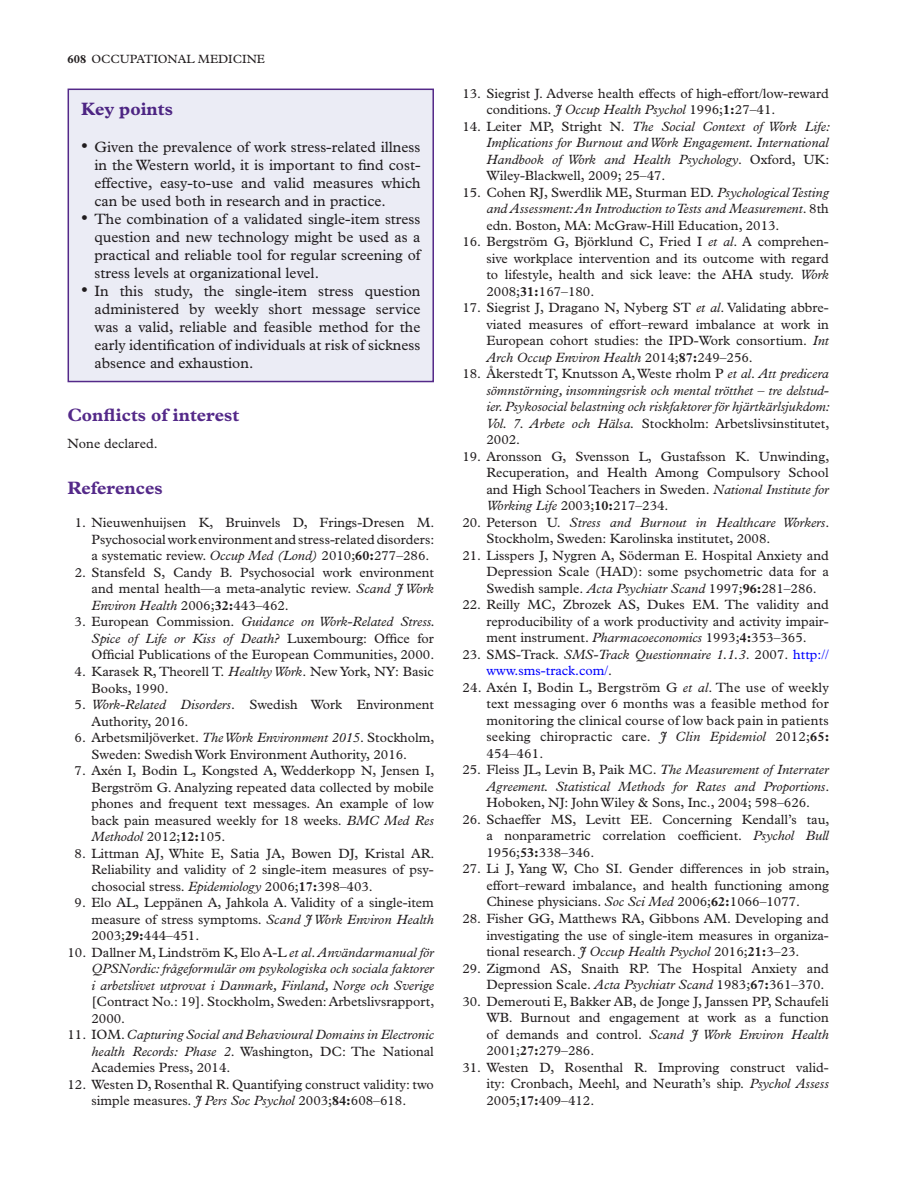
<style>
.page{position:relative;width:919px;height:1187px;background:#fff}
.page>*{position:absolute;margin:0;border:0;box-sizing:border-box;transform-origin:0 0}
.t1{font:700 18px "Plantin Std";color:#542989}
.t2{font:15px/18px "Plantin Std";color:#231f20;text-align:justify}
.t3{font:13.5px/16.5px "Plantin Std";color:#231f20;text-align:justify}
.t4{font:italic 13.5px/16.5px "Plantin Std";color:#231f20;text-align:justify}
.t5{font:12px "Plantin Std";color:#231f20}
.s1{font-weight:700}
.s2{font-size:19.5px}
.s3{font-style:italic}
.s4{font-style:normal}
.s5{font-style:normal;color:#00f}
</style>
<div class="page">
<div style="left:68px;top:88px;width:366px;height:294px;background:#ebecf5;border:2px solid #542989"></div>
<p class="t5" style="left:68px;top:52px;width:199px"><span class="s1">608</span> OCCUPATIONAL MEDICINE</p>
<h1 class="t1" style="left:81px;top:98px;width:93px">Key points</h1>
<p class="t2" style="left:94px;top:138px;width:327px;text-indent:-14px"><span class="s2">•</span> Given the prevalence of work stress-related illness in the Western world, it is important to find cost&shy;effective, easy-to-use and valid measures which can be used both in research and in practice.</p>
<p class="t2" style="left:94px;top:210px;width:327px;text-indent:-14px"><span class="s2">•</span> The combination of a validated single-item stress question and new technology might be used as a practical and reliable tool for regular screening of stress levels at organizational level.</p>
<p class="t2" style="left:94px;top:282px;width:327px;text-indent:-14px"><span class="s2">•</span> In this study, the single-item stress question administered by weekly short message service was a valid, reliable and feasible method for the early identification of individuals at risk of sickness absence and exhaustion.</p>
<h1 class="t1" style="left:68px;top:404px;width:173px">Conflicts of interest</h1>
<p class="t3" style="left:68px;top:435px;width:92px">None declared.</p>
<h1 class="t1" style="left:68px;top:477px;width:97px">References</h1>
<p class="t3" style="left:91px;top:514px;width:344px;text-indent:-17px">1. Nieuwenhuijsen K, Bruinvels D, Frings-Dresen M.<br>Psychosocial work environment and stress-related disorders: a systematic review. <span class="s3">Occup Med (Lond)</span> 2010;<span class="s1">60:</span>277–286.</p>
<p class="t3" style="left:91px;top:564px;width:344px;text-indent:-17px">2. Stansfeld S, Candy B. Psychosocial work environment and mental health—a meta-analytic review. <span class="s3">Scand J Work Environ Health</span> 2006;<span class="s1">32:</span>443–462.</p>
<p class="t3" style="left:91px;top:613px;width:345px;text-indent:-17px">3. European Commission. <span class="s3">Guidance on Work-Related Stress.<br>Spice of Life or Kiss of Death?</span> Luxembourg: Office for Official Publications of the European Communities, 2000.</p>
<p class="t3" style="left:91px;top:663px;width:344px;text-indent:-17px">4. Karasek R, Theorell T. <span class="s3">Healthy Work</span>. New York, NY: Basic<br>Books, 1990.</p>
<p class="t3" style="left:91px;top:696px;width:344px;text-indent:-17px">5. <span class="s3">Work-Related Disorders</span>. Swedish Work Environment<br>Authority, 2016.</p>
<p class="t3" style="left:91px;top:729px;width:344px;text-indent:-17px">6. Arbetsmiljöverket. <span class="s3">The Work Environment 2015</span>. Stockholm,<br>Sweden: Swedish Work Environment Authority, 2016.</p>
<p class="t3" style="left:91px;top:762px;width:344px;text-indent:-17px">7. Axén I, Bodin L, Kongsted A, Wedderkopp N, Jensen I, Bergström G. Analyzing repeated data collected by mobile phones and frequent text messages. An example of low back pain measured weekly for 18 weeks. <span class="s3">BMC Med Res Methodol</span> 2012;<span class="s1">12:</span>105.</p>
<p class="t3" style="left:91px;top:844px;width:344px;text-indent:-17px">8. Littman AJ, White E, Satia JA, Bowen DJ, Kristal AR.<br>Reliability and validity of 2 single-item measures of psy&shy;chosocial stress. <span class="s3">Epidemiology</span> 2006;<span class="s1">17:</span>398–403.</p>
<p class="t3" style="left:91px;top:894px;width:344px;text-indent:-17px">9. Elo AL, Leppänen A, Jahkola A. Validity of a single-item measure of stress symptoms. <span class="s3">Scand J Work Environ Health </span>2003;<span class="s1">29:</span>444–451.</p>
<p class="t4" style="left:91px;top:943px;width:344px;text-indent:-24px"><span class="s4">10. Dallner M, Lindström K, Elo A-L</span> et al<span class="s4">.</span> Användarmanual för QPSNordic: frågeformulär om psykologiska och sociala faktorer i arbetslivet utprovat i Danmark, Finland, Norge och Sverige</p>
<p class="t3" style="left:91px;top:993px;width:344px">[Contract No.: 19]. Stockholm, Sweden: Arbetslivsrapport,<br>2000.</p>
<p class="t4" style="left:91px;top:1026px;width:344px;text-indent:-24px"><span class="s4">11. IOM.</span> Capturing Social and Behavioural Domains in Electronic health Records: Phase 2<span class="s4">. Washington, DC: The National Academies Press, 2014.</span></p>
<p class="t3" style="left:67px;top:1075px;width:368px;text-align:center">12. Westen D, Rosenthal R. Quantifying construct validity: two simple measures. <span class="s3">J Pers Soc Psychol</span> 2003;<span class="s1">84:</span>608–618.</p>
<p class="t3" style="left:486px;top:85px;width:344px;text-indent:-24px">13. Siegrist J. Adverse health effects of high-effort/low-reward conditions. <span class="s3">J Occup Health Psychol</span> 1996;<span class="s1">1:</span>27–41.</p>
<p class="t4" style="left:486px;top:118px;width:345px;text-indent:-24px"><span class="s4">14. Leiter MP, Stright N.</span> The Social Context of Work Life:<br>Implications for Burnout and Work Engagement. International Handbook of Work and Health Psychology<span class="s4">. Oxford, UK:<br>Wiley-Blackwell, 2009; 25–47.</span></p>
<p class="t3" style="left:486px;top:184px;width:344px;text-indent:-24px">15. Cohen RJ, Swerdlik ME, Sturman ED. <span class="s3">Psychological Testing and Assessment: An Introduction to Tests and Measurement</span>. 8th edn. Boston, MA: McGraw-Hill Education, 2013.</p>
<p class="t3" style="left:486px;top:233px;width:344px;text-indent:-24px">16. Bergström G, Björklund C, Fried I <span class="s3">et al</span>. A comprehen&shy;sive workplace intervention and its outcome with regard to lifestyle, health and sick leave: the AHA study. <span class="s3">Work </span>2008;<span class="s1">31:</span>167–180.</p>
<p class="t3" style="left:486px;top:299px;width:344px;text-indent:-24px">17. Siegrist J, Dragano N, Nyberg ST <span class="s3">et al</span>. Validating abbre&shy;viated measures of effort–reward imbalance at work in European cohort studies: the IPD-Work consortium. <span class="s3">Int Arch Occup Environ Health</span> 2014;<span class="s1">87:</span>249–256.</p>
<p class="t4" style="left:486px;top:365px;width:345px;text-indent:-24px"><span class="s4">18. Åkerstedt T, Knutsson A, Weste rholm P</span> et al<span class="s4">.</span> Att predicera sömnstörning, insomningsrisk och mental trötthet – tre delstud&shy;ier. Psykosocial belastning och riskfaktorer för hjärtkärlsjukdom:<br>Vol. 7. Arbete och Hälsa. <span class="s4">Stockholm: Arbetslivsinstitutet, 2002.</span></p>
<p class="t3" style="left:486px;top:448px;width:344px;text-indent:-24px">19. Aronsson G, Svensson L, Gustafsson K. Unwinding, Recuperation, and Health Among Compulsory School and High School Teachers in Sweden. <span class="s3">National Institute for Working Life</span> 2003;<span class="s1">10:</span>217–234.</p>
<p class="t3" style="left:486px;top:514px;width:344px;text-indent:-24px">20. Peterson U. <span class="s3">Stress and Burnout in Healthcare Workers</span>.<br>Stockholm, Sweden: Karolinska institutet, 2008.</p>
<p class="t3" style="left:486px;top:547px;width:344px;text-indent:-24px">21. Lisspers J, Nygren A, Söderman E. Hospital Anxiety and Depression Scale (HAD): some psychometric data for a Swedish sample. <span class="s3">Acta Psychiatr Scand</span> 1997;<span class="s1">96:</span>281–286.</p>
<p class="t3" style="left:486px;top:596px;width:344px;text-indent:-24px">22. Reilly MC, Zbrozek AS, Dukes EM. The validity and reproducibility of a work productivity and activity impair&shy;ment instrument. <span class="s3">Pharmacoeconomics</span> 1993;<span class="s1">4:</span>353–365.</p>
<p class="t4" style="left:486px;top:646px;width:344px;text-indent:-24px"><span class="s4">23. SMS-Track.</span> SMS-Track Questionnaire 1.1.3<span class="s4">. 2007.</span> <span class="s5">http:// www.sms-track.com/</span><span class="s4">.</span></p>
<p class="t3" style="left:486px;top:679px;width:344px;text-indent:-24px">24. Axén I, Bodin L, Bergström G <span class="s3">et al</span>. The use of weekly text messaging over 6 months was a feasible method for monitoring the clinical course of low back pain in patients seeking chiropractic care. <span class="s3">J Clin Epidemiol</span> 2012;<span class="s1">65:<br></span>454–461.</p>
<p class="t4" style="left:486px;top:761px;width:344px;text-indent:-24px"><span class="s4">25. Fleiss JL, Levin B, Paik MC.</span> The Measurement of Interrater Agreement. Statistical Methods for Rates and Proportions<span class="s4">.<br>Hoboken, NJ: John Wiley &amp; Sons, Inc., 2004; 598–626.</span></p>
<p class="t3" style="left:486px;top:811px;width:344px;text-indent:-24px">26. Schaeffer MS, Levitt EE. Concerning Kendall’s tau, a nonparametric correlation coefficient. <span class="s3">Psychol Bull </span>1956;<span class="s1">53:</span>338–346.</p>
<p class="t3" style="left:486px;top:860px;width:344px;text-indent:-24px">27. Li J, Yang W, Cho SI. Gender differences in job strain, effort–reward imbalance, and health functioning among Chinese physicians. <span class="s3">Soc Sci Med</span> 2006;<span class="s1">62:</span>1066–1077.</p>
<p class="t3" style="left:486px;top:910px;width:344px;text-indent:-24px">28. Fisher GG, Matthews RA, Gibbons AM. Developing and investigating the use of single-item measures in organiza&shy;tional research. <span class="s3">J Occup Health Psychol</span> 2016;<span class="s1">21:</span>3–23.</p>
<p class="t3" style="left:486px;top:959px;width:344px;text-indent:-24px">29. Zigmond AS, Snaith RP. The Hospital Anxiety and<br>Depression Scale. <span class="s3">Acta Psychiatr Scand</span> 1983;<span class="s1">67:</span>361–370.</p>
<p class="t3" style="left:486px;top:992px;width:344px;text-indent:-24px">30. Demerouti E, Bakker AB, de Jonge J, Janssen PP, Schaufeli WB. Burnout and engagement at work as a function of demands and control. <span class="s3">Scand J Work Environ Health </span>2001;<span class="s1">27:</span>279–286.</p>
<p class="t3" style="left:486px;top:1058px;width:344px;text-indent:-24px">31. Westen D, Rosenthal R. Improving construct valid&shy;ity: Cronbach, Meehl, and Neurath’s ship. <span class="s3">Psychol Assess </span>2005;<span class="s1">17:</span>409–412.</p>
</div>
